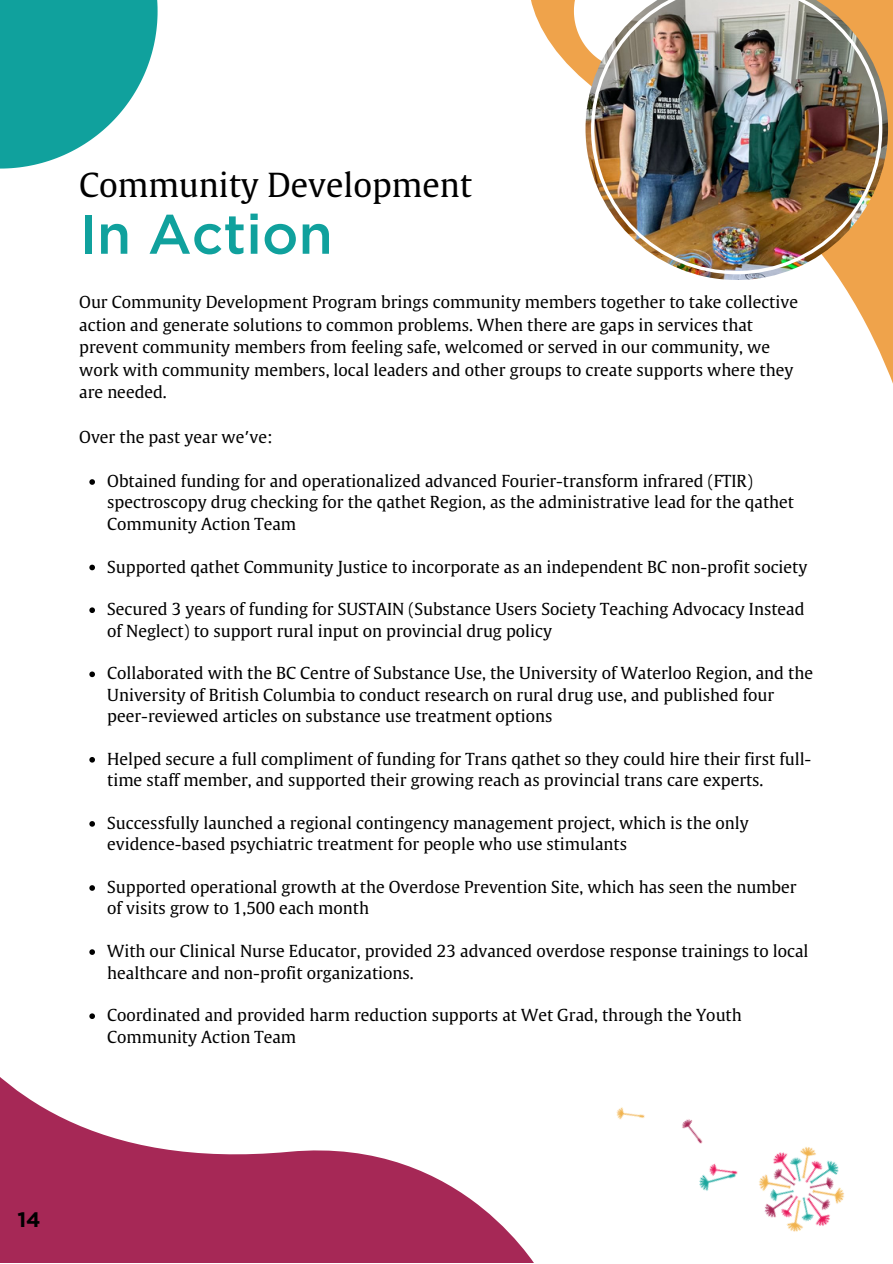
<style>
.page{position:relative;width:893px;height:1264px;background:#fff}
.page>*{position:absolute;margin:0;border:0;box-sizing:border-box;transform-origin:0 0}
.t1{font:500 55.5px "Gotham";color:#10a19d}
.t2{font:33px "Gulliver";color:#000}
.t3{font:700 21px "Gotham";color:#000}
.t4{font:16.5px/21.3px "Gulliver";color:#000}
.s1{font-family:"Noto Sans Gurmukhi"}
</style>
<div class="page">
<svg style="left:0;top:890px;width:457px;height:372px"></svg>
<svg style="left:531px;top:0;width:361px;height:381px"></svg>
<svg style="left:574px;top:0;width:11px;height:70px"></svg>
<svg style="left:0;top:0;width:157px;height:168px"></svg>
<img style="left:457px;top:1107px;width:388px;height:155px">
<img style="left:585px;top:0;width:303px;height:280px">
<svg style="left:89px;top:479px;width:6px;height:6px"></svg>
<svg style="left:89px;top:564px;width:6px;height:6px"></svg>
<svg style="left:89px;top:607px;width:6px;height:6px"></svg>
<svg style="left:89px;top:671px;width:6px;height:6px"></svg>
<svg style="left:89px;top:757px;width:6px;height:5px"></svg>
<svg style="left:89px;top:821px;width:6px;height:5px"></svg>
<svg style="left:89px;top:885px;width:6px;height:5px"></svg>
<svg style="left:89px;top:949px;width:6px;height:5px"></svg>
<svg style="left:89px;top:1013px;width:6px;height:6px"></svg>
<img style="left:591px;top:0;width:291px;height:274px">
<p class="t2" style="left:79px;top:164px;width:394px">Community Development</p>
<p class="t1" style="left:79px;top:213px;width:255px">In Action</p>
<p class="t4" style="left:79px;top:291px;width:720px;line-height:22.5px">Our Community Development Program brings community members together to take collective action and generate solutions to common problems. When there are gaps in services that prevent community members from feeling safe, welcomed or served in our community, we work with community members, local leaders and other groups to create supports where they are needed.</p>
<p class="t4" style="left:79px;top:426px;width:195px">Over the past year we<span class="s1">’</span>ve:</p>
<p class="t4" style="left:107px;top:470px;width:688px">Obtained funding for and operationalized advanced Fourier-transform infrared (FTIR) spectroscopy drug checking for the qathet Region, as the administrative lead for the qathet<br>Community Action Team</p>
<p class="t4" style="left:107px;top:556px;width:701px">Supported qathet Community Justice to incorporate as an independent BC non-profit society</p>
<p class="t4" style="left:107px;top:598px;width:698px">Secured 3 years of funding for SUSTAIN (Substance Users Society Teaching Advocacy Instead of Neglect) to support rural input on provincial drug policy</p>
<p class="t4" style="left:107px;top:662px;width:707px">Collaborated with the BC Centre of Substance Use, the University of Waterloo Region, and the<br>University of British Columbia to conduct research on rural drug use, and published four peer-reviewed articles on substance use treatment options</p>
<p class="t4" style="left:107px;top:748px;width:705px">Helped secure a full compliment of funding for Trans qathet so they could hire their first full&shy;time staff member, and supported their growing reach as provincial trans care experts.</p>
<p class="t4" style="left:107px;top:812px;width:643px">Successfully launched a regional contingency management project, which is the only evidence-based psychiatric treatment for people who use stimulants</p>
<p class="t4" style="left:107px;top:876px;width:690px">Supported operational growth at the Overdose Prevention Site, which has seen the number of visits grow to 1,500 each month</p>
<p class="t4" style="left:107px;top:940px;width:702px">With our Clinical Nurse Educator, provided 23 advanced overdose response trainings to local healthcare and non-profit organizations.</p>
<p class="t4" style="left:107px;top:1004px;width:636px">Coordinated and provided harm reduction supports at Wet Grad, through the Youth<br>Community Action Team</p>
<p class="t3" style="left:17px;top:1211px;width:25px">14</p>
</div>
